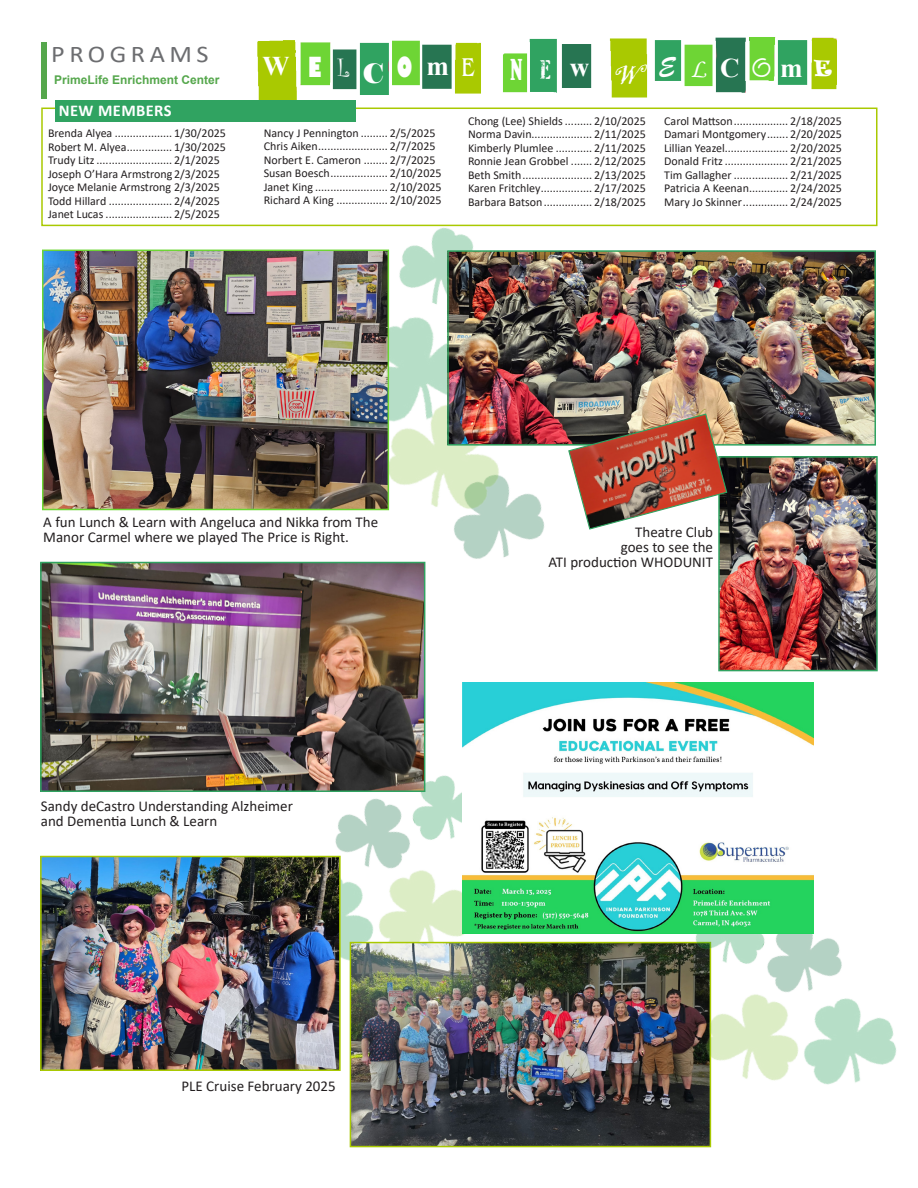
<style>
.page{position:relative;width:918px;height:1188px;background:#fff}
.page>*{position:absolute;margin:0;border:0;box-sizing:border-box;transform-origin:0 0}
.t1{font:700 27px "Times New Roman";color:#fff}
.t2{font:800 condensed 27px "Gill Sans";color:#fff}
.t3{font:27px "Crownhils Demo";color:#fff}
.t4{font:27px "Curlz";color:#fff}
.t5{font:27px "Elephant";color:#fff}
.t6{font:condensed 27px "Bernard";color:#fff}
.t7{font:27px "Brocades Serif Demo";color:#fff}
.t8{font:27px "Blackadder ITC";color:#fff}
.t9{font:27px "Brush Script";color:#fff}
.t10{font:27px "Monotype Corsiva";color:#fff}
.t11{font:24px "Calibri";letter-spacing:.17em;color:#6c6d70;scale:1.1 1}
.t12{font:21px "Ravie";color:#fff}
.t13{font:700 16.5px "Calibri";letter-spacing:.025em;color:#fff}
.t14{font:15px/15px "Calibri";color:#231f20}
.t15{font:12px "Calibri";color:#231f20}
.t16{font:700 12px "Arial";color:#55a74c}
.s1{font-family:"Benguiat Std";font-weight:400;font-stretch:condensed}
.s2{font-family:"Times New Roman";font-weight:700}
</style>
<div class="page">
<img style="left:454px;top:493px;width:91px;height:66px">
<img style="left:385px;top:226px;width:115px;height:65px">
<img style="left:389px;top:291px;width:58px;height:87px">
<img style="left:372px;top:378px;width:153px;height:150px">
<div style="left:41px;top:108px;width:837px;height:118px;border:2px solid #a9c901"></div>
<div style="left:41px;top:42px;width:6px;height:57px;background:#55a74c"></div>
<img style="left:257px;top:37px;width:583px;height:76px">
<div style="left:55px;top:100px;width:300px;height:22px;background:#30a361"></div>
<img style="left:45px;top:253px;width:341px;height:254px">
<div style="left:42px;top:250px;width:347px;height:260px;border:2px solid #6ed535"></div>
<img style="left:335px;top:798px;width:63px;height:55px">
<img style="left:398px;top:765px;width:64px;height:83px">
<img style="left:264px;top:855px;width:93px;height:122px">
<img style="left:357px;top:848px;width:126px;height:94px">
<img style="left:721px;top:459px;width:154px;height:209px">
<div style="left:718px;top:456px;width:160px;height:215px;border:2px solid #30a361"></div>
<img style="left:450px;top:253px;width:423px;height:190px">
<div style="left:447px;top:250px;width:429px;height:196px;border:2px solid #30a361"></div>
<img style="left:567px;top:413px;width:161px;height:117px">
<img style="left:43px;top:565px;width:379px;height:224px">
<div style="left:40px;top:562px;width:385px;height:230px;border:2px solid #30a361"></div>
<img style="left:353px;top:945px;width:355px;height:199px">
<div style="left:350px;top:942px;width:361px;height:205px;border:2px solid #a9c901"></div>
<img style="left:43px;top:859px;width:295px;height:209px">
<div style="left:40px;top:856px;width:301px;height:215px;border:2px solid #a9c901"></div>
<img style="left:778px;top:907px;width:64px;height:69px">
<img style="left:683px;top:933px;width:95px;height:49px">
<img style="left:819px;top:998px;width:78px;height:87px">
<img style="left:693px;top:972px;width:126px;height:124px">
<img style="left:462px;top:683px;width:351px;height:250px">
<p class="t11" style="left:51px;top:37px;width:145px">PROGRAMS</p>
<p class="t16" style="left:54px;top:71px;width:167px">PrimeLife Enrichment Center</p>
<p class="t13" style="left:59px;top:99px;width:114px">NEW MEMBERS</p>
<p class="t15" style="left:48px;top:125px;width:179px">Brenda Alyea ................... 1/30/2025</p>
<p class="t15" style="left:48px;top:138px;width:179px">Robert M. Alyea............... 1/30/2025</p>
<p class="t15" style="left:48px;top:152px;width:173px">Trudy Litz ......................... 2/1/2025</p>
<p class="t15" style="left:48px;top:165px;width:173px">Joseph O’Hara Armstrong 2/3/2025</p>
<p class="t15" style="left:48px;top:179px;width:173px">Joyce Melanie Armstrong 2/3/2025</p>
<p class="t15" style="left:48px;top:192px;width:173px">Todd Hillard ..................... 2/4/2025</p>
<p class="t15" style="left:48px;top:206px;width:173px">Janet Lucas ...................... 2/5/2025</p>
<p class="t1" style="left:263px;top:46px;width:28px">W</p>
<p class="t2" style="left:308px;top:50px;width:15px">E</p>
<p class="t4" style="left:337px;top:48px;width:14px">L</p>
<p class="t5" style="left:363px;top:56px;width:23px">C</p>
<p class="t2" style="left:397px;top:50px;width:17px">O</p>
<p class="t1" style="left:427px;top:47px;width:50px">m <span class="s1">E</span></p>
<p class="t6" style="left:510px;top:54px;width:14px">N</p>
<p class="t7" style="left:538px;top:59px;width:14px">E</p>
<p class="t1" style="left:570px;top:48px;width:21px">w</p>
<p class="t8" style="left:614px;top:59px;width:30px">W</p>
<p class="t9" style="left:659px;top:50px;width:18px">E</p>
<p class="t10" style="left:691px;top:52px;width:17px">L</p>
<p class="t1" style="left:720px;top:48px;width:21px">C</p>
<p class="t3" style="left:752px;top:51px;width:52px">O <span class="s2">m</span></p>
<p class="t12" style="left:814px;top:54px;width:19px">E</p>
<p class="t15" style="left:264px;top:124px;width:173px">Nancy J Pennington ......... 2/5/2025</p>
<p class="t15" style="left:264px;top:138px;width:173px">Chris Aiken....................... 2/7/2025</p>
<p class="t15" style="left:264px;top:151px;width:173px">Norbert E. Cameron ........ 2/7/2025</p>
<p class="t15" style="left:264px;top:165px;width:179px">Susan Boesch................... 2/10/2025</p>
<p class="t15" style="left:264px;top:178px;width:179px">Janet King ........................ 2/10/2025</p>
<p class="t15" style="left:264px;top:192px;width:179px">Richard A King ................. 2/10/2025</p>
<p class="t15" style="left:468px;top:113px;width:179px">Chong (Lee) Shields ......... 2/10/2025</p>
<p class="t15" style="left:468px;top:126px;width:179px">Norma Davin.................... 2/11/2025</p>
<p class="t15" style="left:468px;top:140px;width:179px">Kimberly Plumlee ............ 2/11/2025</p>
<p class="t15" style="left:468px;top:153px;width:179px">Ronnie Jean Grobbel ....... 2/12/2025</p>
<p class="t15" style="left:468px;top:167px;width:179px">Beth Smith....................... 2/13/2025</p>
<p class="t15" style="left:468px;top:180px;width:179px">Karen Fritchley................. 2/17/2025</p>
<p class="t15" style="left:468px;top:194px;width:179px">Barbara Batson................ 2/18/2025</p>
<p class="t15" style="left:664px;top:113px;width:179px">Carol Mattson.................. 2/18/2025</p>
<p class="t15" style="left:664px;top:126px;width:179px">Damari Montgomery....... 2/20/2025</p>
<p class="t15" style="left:664px;top:140px;width:179px">Lillian Yeazel..................... 2/20/2025</p>
<p class="t15" style="left:664px;top:153px;width:179px">Donald Fritz ..................... 2/21/2025</p>
<p class="t15" style="left:664px;top:167px;width:179px">Tim Gallagher .................. 2/21/2025</p>
<p class="t15" style="left:664px;top:180px;width:179px">Patricia A Keenan............. 2/24/2025</p>
<p class="t15" style="left:664px;top:194px;width:179px">Mary Jo Skinner............... 2/24/2025</p>
<p class="t14" style="left:43px;top:515px;width:337px">A fun Lunch &amp; Learn with Angeluca and Nikka from The<br>Manor Carmel where we played The Price is Right.</p>
<p class="t14" style="left:41px;top:798px;width:254px">Sandy deCastro Understanding Alzheimer and Dementia Lunch &amp; Learn</p>
<p class="t14" style="left:182px;top:1079px;width:156px">PLE Cruise February 2025</p>
<p class="t14" style="left:635px;top:524px;width:79px">Theatre Club</p>
<p class="t14" style="left:548px;top:539px;width:166px;text-align:right">goes to see the<br>ATI production WHODUNIT</p>
</div>
